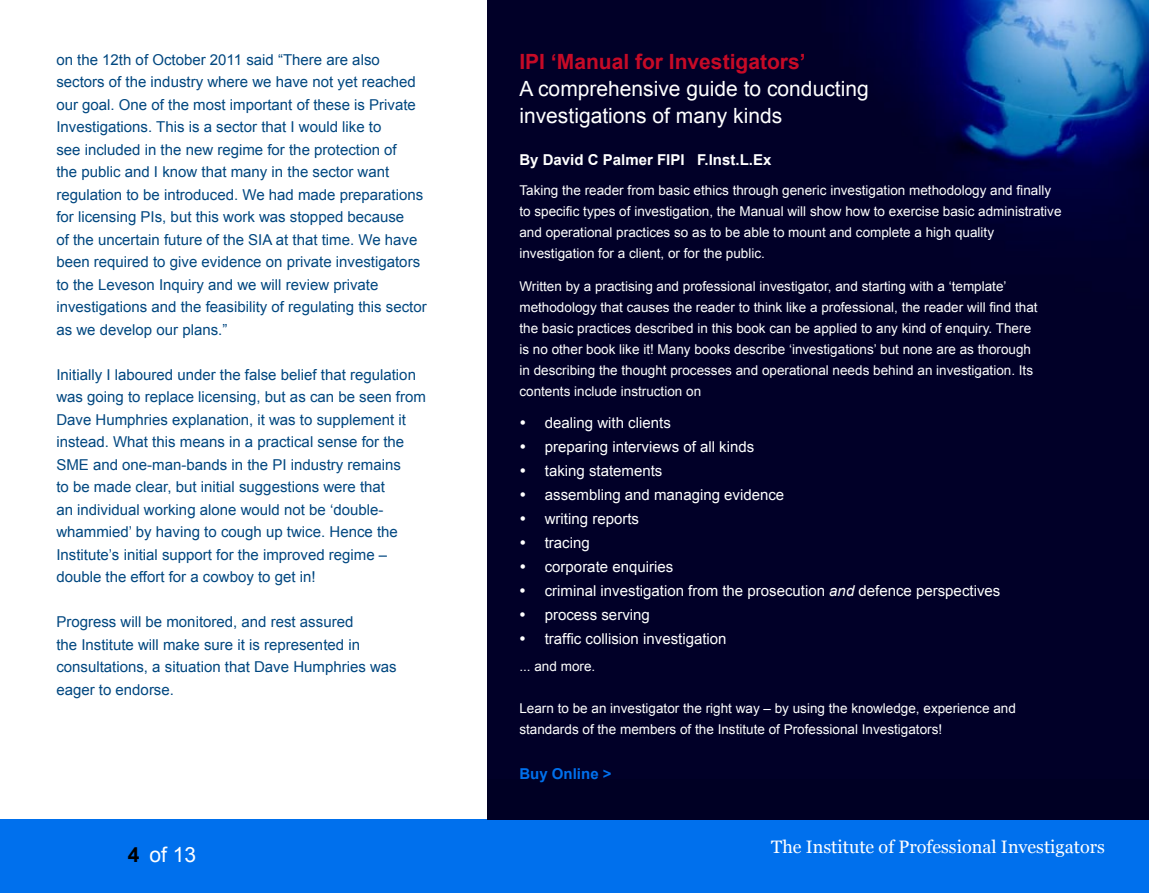
<style>
.page{position:relative;width:1149px;height:893px;background:#fff}
.page>*{position:absolute;margin:0;border:0;box-sizing:border-box;transform-origin:0 0}
.t1{font:21px/27px "Arial";color:#fff}
.t2{font:700 21px "Arial";color:#c60a26}
.t3{font:18px "Georgia";color:#fff}
.t4{font:15px/22.5px "Arial";color:#004780}
.t5{font:15px/24px "Arial";color:#fff}
.t6{font:700 15px "Arial";color:#fff}
.t7{font:700 15px "Arial";color:#0070ed}
.t8{font:13.5px/21px "Arial";color:#fff}
.s1{font-style:italic}
.s2{font-weight:700;color:#000}
</style>
<div class="page">
<div style="left:0;top:819px;width:1148px;height:74px;background:#0070ed"></div>
<div style="left:488px;top:0;width:660px;height:820px;background:#000024"></div>
<img style="left:845px;top:0;width:303px;height:240px">
<p class="t4" style="left:56px;top:49px;width:372px">on the 12th of October 2011 said “There are also sectors of the industry where we have not yet reached our goal. One of the most important of these is Private Investigations. This is a sector that I would like to<br>see included in the new regime for the protection of<br>the public and I know that many in the sector want regulation to be introduced. We had made preparations for licensing PIs, but this work was stopped because<br>of the uncertain future of the SIA at that time. We have been required to give evidence on private investigators to the Leveson Inquiry and we will review private investigations and the feasibility of regulating this sector as we develop our plans.”</p>
<p class="t4" style="left:56px;top:364px;width:371px">Initially I laboured under the false belief that regulation was going to replace licensing, but as can be seen from Dave Humphries explanation, it was to supplement it instead. What this means in a practical sense for the SME and one-man-bands in the PI industry remains<br>to be made clear, but initial suggestions were that<br>an individual working alone would not be ‘double&shy;whammied’ by having to cough up twice. Hence the Institute’s initial support for the improved regime – double the effort for a cowboy to get in!</p>
<p class="t4" style="left:56px;top:611px;width:342px">Progress will be monitored, and rest assured<br>the Institute will make sure it is represented in consultations, a situation that Dave Humphries was eager to endorse.</p>
<h1 class="t2" style="left:519px;top:48px;width:287px">IPI ‘Manual for Investigators’</h1>
<h1 class="t1" style="left:519px;top:76px;width:351px">A comprehensive guide to conducting investigations of many kinds</h1>
<p class="t6" style="left:519px;top:150px;width:253px">By David C Palmer FIPI F.Inst.L.Ex</p>
<p class="t8" style="left:519px;top:180px;width:543px">Taking the reader from basic ethics through generic investigation methodology and finally to specific types of investigation, the Manual will show how to exercise basic administrative and operational practices so as to be able to mount and complete a high quality investigation for a client, or for the public.</p>
<p class="t8" style="left:519px;top:276px;width:519px">Written by a practising and professional investigator, and starting with a ‘template’ methodology that causes the reader to think like a professional, the reader will find that the basic practices described in this book can be applied to any kind of enquiry. There is no other book like it! Many books describe ‘investigations’ but none are as thorough in describing the thought processes and operational needs behind an investigation. Its contents include instruction on</p>
<p class="t5" style="left:544px;top:411px;width:457px">dealing with clients<br>preparing interviews of all kinds<br>taking statements<br>assembling and managing evidence<br>writing reports<br>tracing<br>corporate enquiries<br>criminal investigation from the prosecution <span class="s1">and</span> defence perspectives process serving<br>traffic collision investigation</p>
<p class="t8" style="left:519px;top:656px;width:77px">... and more.</p>
<p class="t8" style="left:519px;top:698px;width:498px">Learn to be an investigator the right way – by using the knowledge, experience and standards of the members of the Institute of Professional Investigators!</p>
<p class="t7" style="left:519px;top:764px;width:94px">Buy Online &gt;</p>
<h1 class="t1" style="left:128px;top:841px;width:70px"><span class="s2">4</span> of 13</h1>
<p class="t3" style="left:771px;top:835px;width:335px">The Institute of Professional Investigators</p>
</div>
